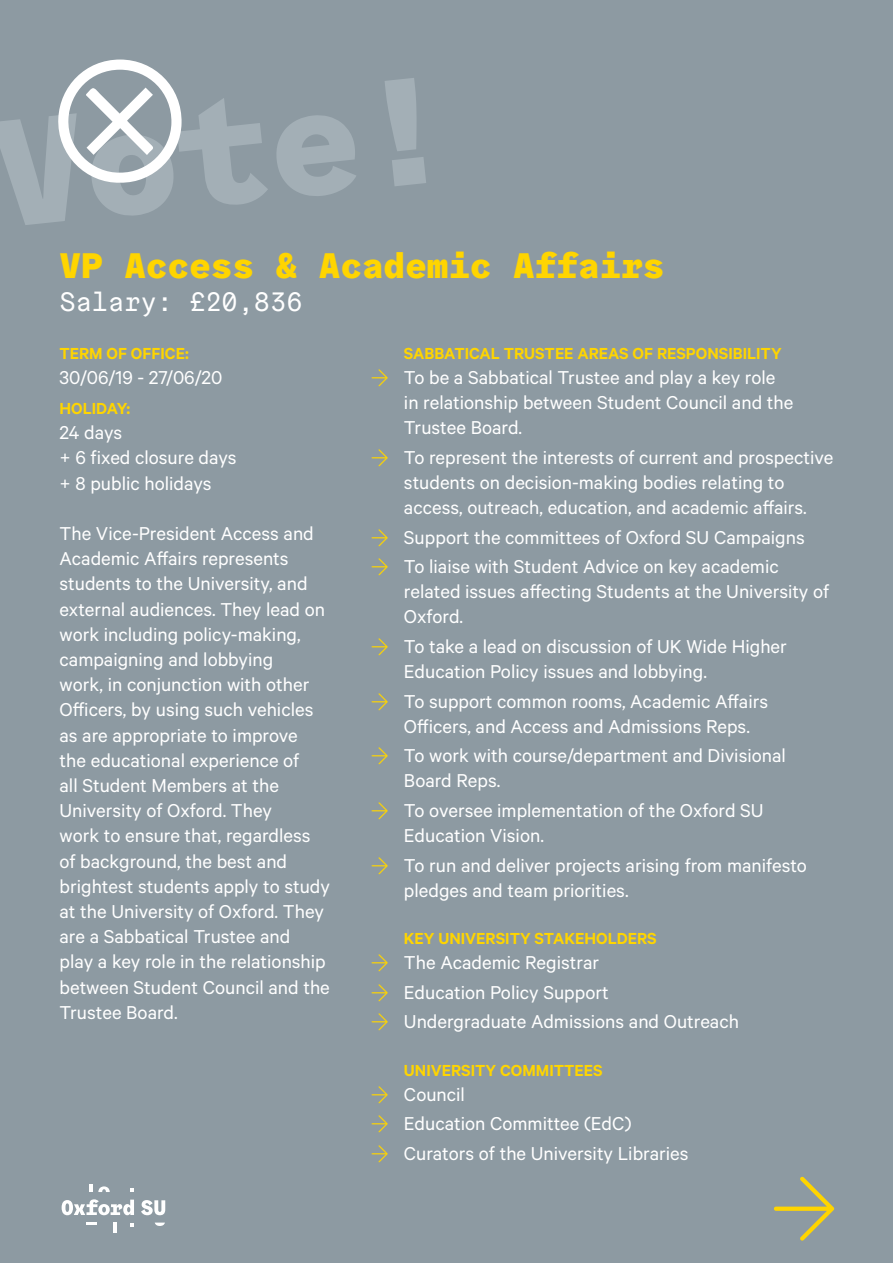
<style>
.page{position:relative;width:893px;height:1263px;background:#8d9aa2}
.page>*{position:absolute;margin:0;border:0;box-sizing:border-box;transform-origin:0 0}
.t1{font:900 36px "Graebenbach Mono";color:#ffd500}
.t2{font:27px "Graebenbach Mono";color:#fff}
.t3{font:21px/25.2px "Calibre";color:#fff}
.t4{font:600 18px "Calibre";color:#ffd500}
</style>
<div class="page">
<svg style="left:276px;top:115px;width:80px;height:81px"></svg>
<svg style="left:385px;top:78px;width:41px;height:108px"></svg>
<svg style="left:0;top:59px;width:268px;height:166px"></svg>
<svg style="left:130px;top:1223px;width:4px;height:3px"></svg>
<svg style="left:130px;top:1188px;width:4px;height:4px"></svg>
<svg style="left:62px;top:1199px;width:72px;height:16px"></svg>
<svg style="left:141px;top:1200px;width:24px;height:15px"></svg>
<svg style="left:155px;top:1222px;width:10px;height:4px"></svg>
<svg style="left:90px;top:1184px;width:20px;height:8px"></svg>
<hr style="left:113px;top:1222px;width:4px;height:11px;background:#fff">
<svg style="left:86px;top:1222px;width:11px;height:3px"></svg>
<svg style="left:774px;top:1177px;width:60px;height:63px"></svg>
<h1 class="t1" style="left:60px;top:242px;width:606px">VP Access &amp; Academic Affairs</h1>
<p class="t2" style="left:60px;top:284px;width:244px">Salary: £20,836</p>
<p class="t4" style="left:60px;top:342px;width:131px">TERM OF OFFICE:</p>
<p class="t3" style="left:60px;top:364px;width:164px">30/06/19 - 27/06/20</p>
<p class="t4" style="left:60px;top:398px;width:72px">HOLIDAY:</p>
<p class="t3" style="left:60px;top:419px;width:178px">24 days<br>+ 6 fixed closure days + 8 public holidays</p>
<p class="t3" style="left:60px;top:520px;width:272px">The Vice-President Access and<br>Academic Affairs represents students to the University, and external audiences. They lead on work including policy-making, campaigning and lobbying<br>work, in conjunction with other<br>Officers, by using such vehicles as are appropriate to improve<br>the educational experience of<br>all Student Members at the<br>University of Oxford. They<br>work to ensure that, regardless of background, the best and brightest students apply to study at the University of Oxford. They are a Sabbatical Trustee and<br>play a key role in the relationship between Student Council and the<br>Trustee Board.</p>
<p class="t4" style="left:404px;top:342px;width:379px">SABBATICAL TRUSTEE AREAS OF RESPONSIBILITY</p>
<p class="t3" style="left:404px;top:364px;width:391px">To be a Sabbatical Trustee and play a key role in relationship between Student Council and the<br>Trustee Board.</p>
<p class="t3" style="left:404px;top:444px;width:431px">To represent the interests of current and prospective students on decision-making bodies relating to access, outreach, education, and academic affairs.</p>
<p class="t3" style="left:404px;top:522px;width:402px;line-height:29.4px">Support the committees of Oxford SU Campaigns<br>To liaise with Student Advice on key academic</p>
<p class="t3" style="left:404px;top:578px;width:427px">related issues affecting Students at the University of<br>Oxford.</p>
<p class="t3" style="left:404px;top:633px;width:384px">To take a lead on discussion of UK Wide Higher<br>Education Policy issues and lobbying.</p>
<p class="t3" style="left:404px;top:688px;width:366px">To support common rooms, Academic Affairs<br>Officers, and Access and Admissions Reps.</p>
<p class="t3" style="left:404px;top:742px;width:383px">To work with course/department and Divisional<br>Board Reps.</p>
<p class="t3" style="left:404px;top:797px;width:361px">To oversee implementation of the Oxford SU<br>Education Vision.</p>
<p class="t3" style="left:404px;top:852px;width:405px">To run and deliver projects arising from manifesto pledges and team priorities.</p>
<p class="t4" style="left:404px;top:928px;width:254px">KEY UNIVERSITY STAKEHOLDERS</p>
<p class="t3" style="left:404px;top:947px;width:337px;line-height:29.4px">The Academic Registrar<br>Education Policy Support<br>Undergraduate Admissions and Outreach</p>
<p class="t4" style="left:404px;top:1059px;width:200px">UNIVERSITY COMMITTEES</p>
<p class="t3" style="left:404px;top:1079px;width:286px;line-height:29.4px">Council<br>Education Committee (EdC)<br>Curators of the University Libraries</p>
</div>
